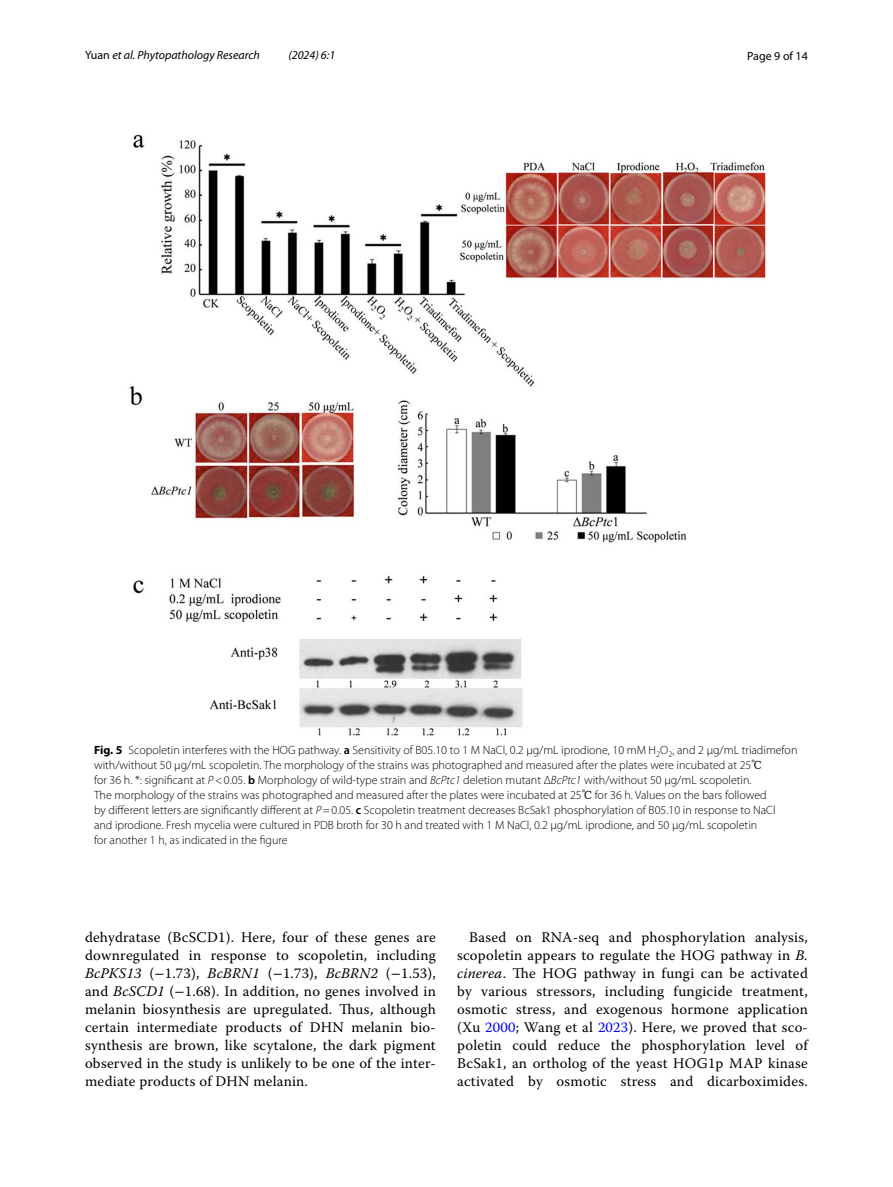
<style>
.page{position:relative;width:893px;height:1187px;background:#fff}
.page>*{position:absolute;margin:0;border:0;box-sizing:border-box;transform-origin:0 0}
.t1{font:14.7px/18px "Warnock Pro";letter-spacing:.015em;color:#000;text-align:justify}
.t2{font:300 12px/15px "Myriad Pro";color:#000}
.t3{font:italic 12px "Myriad Pro";color:#000}
.t4{font:12px "Myriad Pro";color:#000}
.s1{font-style:normal}
.s2{font-weight:700}
.s3{font-weight:600}
.s4{font-family:"Code 2000";font-weight:400}
.s5{font-style:italic}
.s6{font-family:"STIX"}
.s7{color:#00f}
</style>
<div class="page">
<img style="left:129px;top:134px;width:636px;height:602px">
<p class="t3" style="left:85px;top:48px;width:176px"><span class="s1">Yuan</span> et al. Phytopathology Research</p>
<p class="t3" style="left:288px;top:48px;width:48px">(2024) 6:1</p>
<p class="t4" style="left:747px;top:48px;width:62px">Page 9 of 14</p>
<p class="t2" style="left:94px;top:742px;width:705px"><span class="s2">Fig. 5</span> Scopoletin interferes with the HOG pathway. <span class="s3">a</span> Sensitivity of B05.10 to 1 M NaCl, 0.2 μg/mL iprodione, 10 mM H<sub>2</sub>O<sub>2</sub>, and 2 μg/mL triadimefon with/without 50 μg/mL scopoletin. The morphology of the strains was photographed and measured after the plates were incubated at 25<span class="s4">℃<br></span>for 36 h. *: significant at <span class="s5">P</span>&lt;0.05. <span class="s3">b</span> Morphology of wild-type strain and <span class="s5">BcPtc1</span> deletion mutant Δ<span class="s5">BcPtc1</span> with/without 50 μg/mL scopoletin.<br>The morphology of the strains was photographed and measured after the plates were incubated at 25<span class="s4">℃</span> for 36 h. Values on the bars followed<br>by different letters are significantly different at <span class="s5">P</span>=0.05. <span class="s3">c</span> Scopoletin treatment decreases BcSak1 phosphorylation of B05.10 in response to NaCl<br>and iprodione. Fresh mycelia were cultured in PDB broth for 30 h and treated with 1 M NaCl, 0.2 μg/mL iprodione, and 50 μg/mL scopoletin<br>for another 1 h, as indicated in the figure</p>
<p class="t1" style="left:85px;top:928px;width:352px">dehydratase (BcSCD1). Here, four of these genes are downregulated in response to scopoletin, including <span class="s5">BcPKS13</span> (<span class="s6">−</span>1.73), <span class="s5">BcBRN1</span> (<span class="s6">−</span>1.73), <span class="s5">BcBRN2</span> (<span class="s6">−</span>1.53), and <span class="s5">BcSCD1</span> (<span class="s6">−</span>1.68). In addition, no genes involved in melanin biosynthesis are upregulated. Thus, although certain intermediate products of DHN melanin bio&shy;synthesis are brown, like scytalone, the dark pigment observed in the study is unlikely to be one of the inter&shy;mediate products of DHN melanin.</p>
<p class="t1" style="left:457px;top:928px;width:352px;text-indent:12px">Based on RNA-seq and phosphorylation analysis, scopoletin appears to regulate the HOG pathway in <span class="s5">B. cinerea</span>. The HOG pathway in fungi can be activated by various stressors, including fungicide treatment, osmotic stress, and exogenous hormone application (Xu <span class="s7">2000</span>; Wang et al <span class="s7">2023</span>). Here, we proved that sco&shy;poletin could reduce the phosphorylation level of BcSak1, an ortholog of the yeast HOG1p MAP kinase activated by osmotic stress and dicarboximides.</p>
</div>
